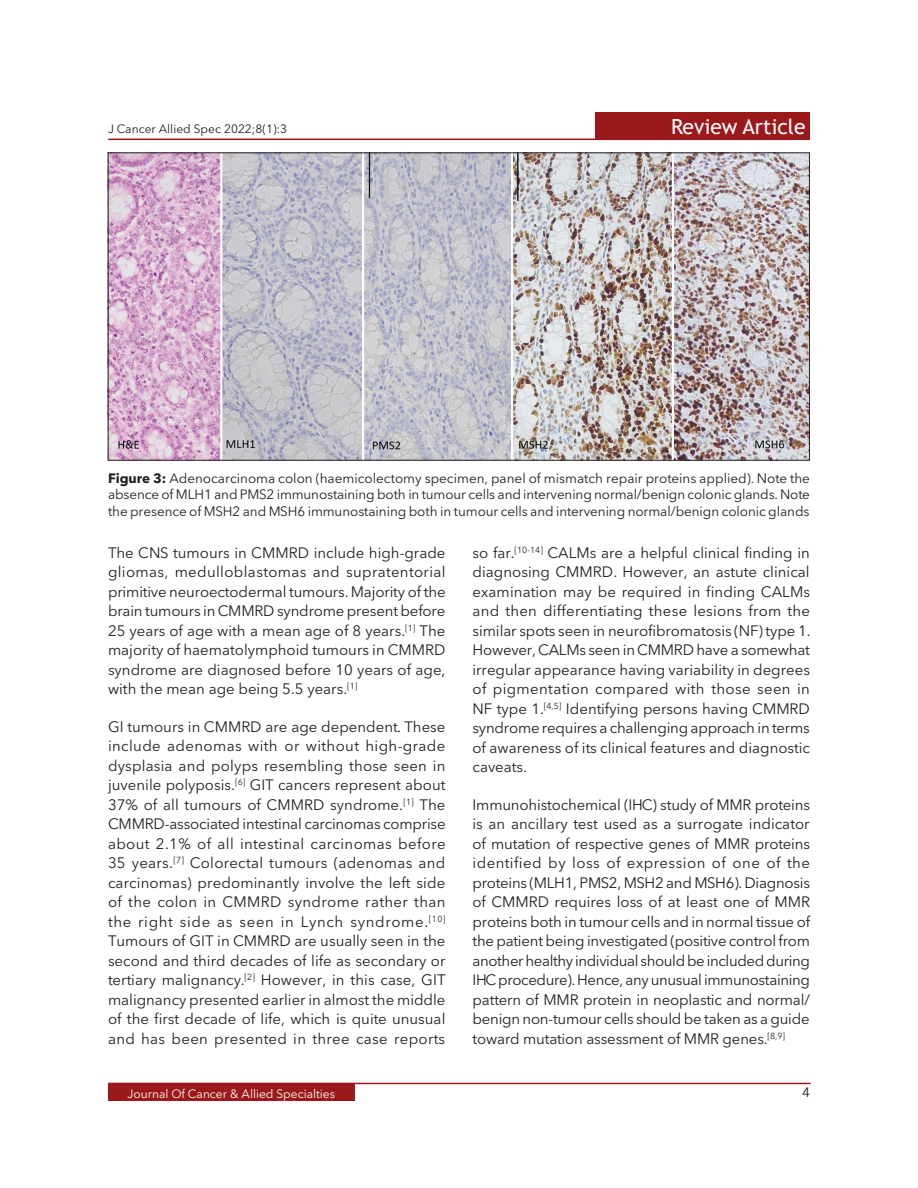
<style>
.page{position:relative;width:918px;height:1188px;background:#fff}
.page>*{position:absolute;margin:0;border:0;box-sizing:border-box;transform-origin:0 0}
.t1{font:21px "Trebuchet MS";color:#fff}
.TX{font:15px/19.5px "Avenir Next LT Pro";color:#231f20;text-align:justify}
.FGC{font:13.5px/16.5px "Avenir Next LT Pro";letter-spacing:-.005em;color:#231f20;text-align:justify}
.t2{font:12px "Avenir Next LT Pro";color:#fff}
.t3{font:12px "Avenir Next LT Pro";color:#231f20}
.s1{font-weight:700}
</style>
<div class="page">
<div style="left:108px;top:1083px;width:247px;height:18px;background:#9b181b"></div>
<hr style="left:108px;top:1083px;width:703px;height:1px;background:#9b181b">
<div style="left:596px;top:113px;width:214px;height:27px;background:#9b181b"></div>
<hr style="left:108px;top:139px;width:687px;height:1px;background:#9b181b">
<img style="left:110px;top:155px;width:698px;height:303px">
<p class="t3" style="left:108px;top:119px;width:181px">J Cancer Allied Spec 2022;8(1):3</p>
<h1 class="t1" style="left:671px;top:113px;width:136px">Review Article</h1>
<p class="FGC" style="left:108px;top:469px;width:704px"><span class="s1">Figure 3:</span> Adenocarcinoma colon (haemicolectomy specimen, panel of mismatch repair proteins applied). Note the absence of MLH1 and PMS2 immunostaining both in tumour cells and intervening normal/benign colonic glands. Note the presence of MSH2 and MSH6 immunostaining both in tumour cells and intervening normal/benign colonic glands</p>
<p class="TX" style="left:108px;top:542px;width:339px">The CNS tumours in CMMRD include high-grade gliomas, medulloblastomas and supratentorial primitive neuroectodermal tumours. Majority of the brain tumours in CMMRD syndrome present before 25 years of age with a mean age of 8 years.<sup>[1]</sup> The majority of haematolymphoid tumours in CMMRD syndrome are diagnosed before 10 years of age, with the mean age being 5.5 years.<sup>[1]</sup></p>
<p class="TX" style="left:108px;top:716px;width:339px">GI tumours in CMMRD are age dependent. These include adenomas with or without high-grade dysplasia and polyps resembling those seen in juvenile polyposis.<sup>[6]</sup> GIT cancers represent about 37% of all tumours of CMMRD syndrome.<sup>[1]</sup> The CMMRD-associated intestinal carcinomas comprise about 2.1% of all intestinal carcinomas before 35 years.<sup>[7]</sup> Colorectal tumours (adenomas and carcinomas) predominantly involve the left side of the colon in CMMRD syndrome rather than the right side as seen in Lynch syndrome.<sup>[10] </sup>Tumours of GIT in CMMRD are usually seen in the second and third decades of life as secondary or tertiary malignancy.<sup>[2]</sup> However, in this case, GIT malignancy presented earlier in almost the middle of the first decade of life, which is quite unusual and has been presented in three case reports</p>
<p class="TX" style="left:472px;top:542px;width:340px">so far.<sup>[10-14]</sup> CALMs are a helpful clinical finding in diagnosing CMMRD. However, an astute clinical examination may be required in finding CALMs and then differentiating these lesions from the similar spots seen in neurofibromatosis (NF) type 1.<br>However, CALMs seen in CMMRD have a somewhat irregular appearance having variability in degrees of pigmentation compared with those seen in NF type 1.<sup>[4,5]</sup> Identifying persons having CMMRD syndrome requires a challenging approach in terms of awareness of its clinical features and diagnostic caveats.</p>
<p class="TX" style="left:472px;top:794px;width:339px">Immunohistochemical (IHC) study of MMR proteins is an ancillary test used as a surrogate indicator of mutation of respective genes of MMR proteins identified by loss of expression of one of the proteins (MLH1, PMS2, MSH2 and MSH6). Diagnosis of CMMRD requires loss of at least one of MMR proteins both in tumour cells and in normal tissue of the patient being investigated (positive control from another healthy individual should be included during IHC procedure). Hence, any unusual immunostaining pattern of MMR protein in neoplastic and normal/ benign non-tumour cells should be taken as a guide toward mutation assessment of MMR genes.<sup>[8,9]</sup></p>
<p class="t2" style="left:128px;top:1083px;width:209px">Journal Of Cancer &amp; Allied Specialties</p>
<p class="FGC" style="left:802px;top:1084px;width:9px">4</p>
</div>
